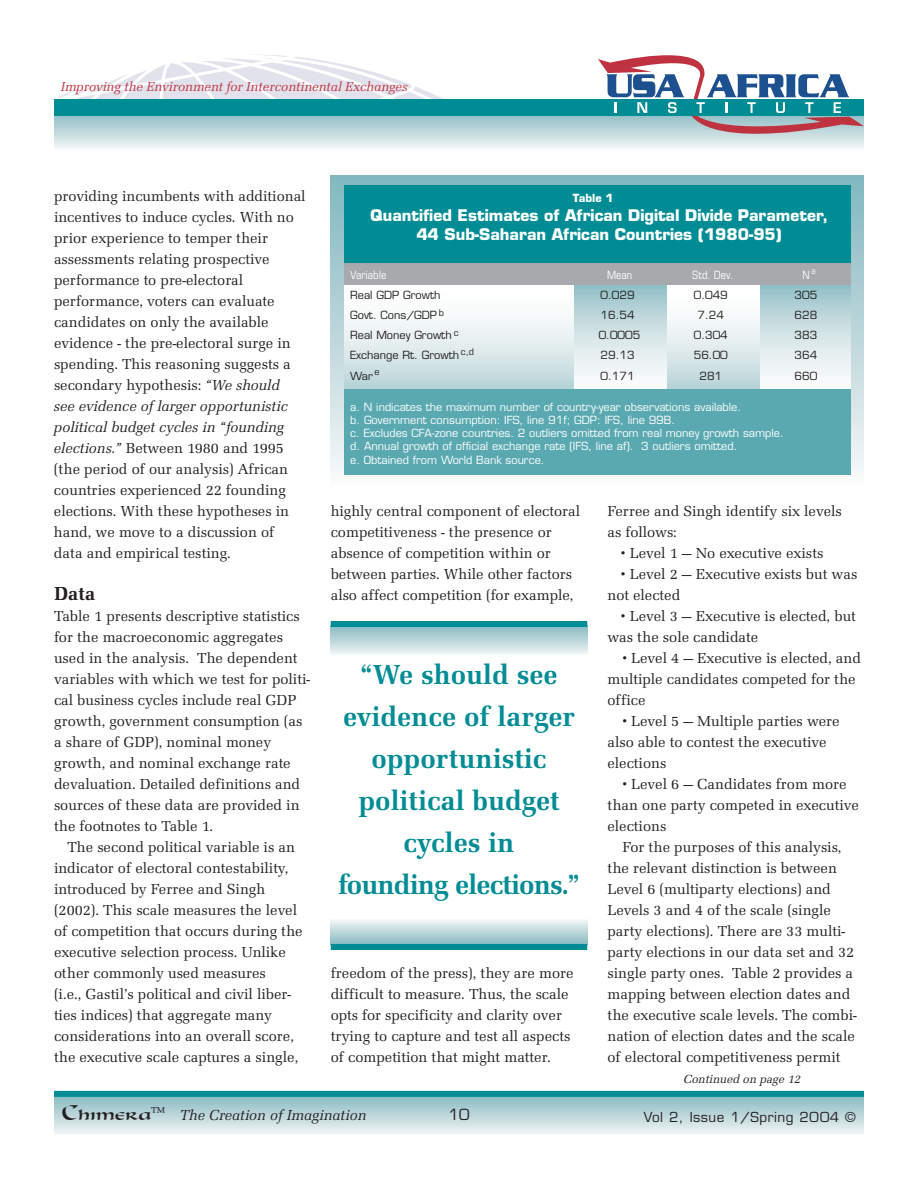
<style>
.page{position:relative;width:918px;height:1188px;background:#fff}
.page>*{position:absolute;margin:0;border:0;box-sizing:border-box;transform-origin:0 0}
.t1{font:700 28.5px/42px "URW Latino T";color:#008c94;text-align:center}
.t2{font:700 19.5px "URW Latino T";color:#231f20}
.t3{font:700 15.6px/18.6px "Eurostile";color:#fff;text-align:center}
.t4{font:15px/21px "URW Latino T";color:#231f20}
.t5{font:italic 15px "URW Latino T";color:#231f20}
.t6{font:15px "Eurostile";color:#231f20}
.t7{font:italic 13.5px "URW Latino T";color:#bf3340}
.t8{font:13.5px "Eurostile";letter-spacing:.035em;color:#231f20}
.t9{font:italic 12px "URW Latino T";color:#231f20}
.t10{font:condensed 11.4px "Eurostile";color:#fff}
.t11{font:10.95px/13.2px "Eurostile";color:#fff}
.t12{font:10.95px "Eurostile";color:#231f20}
.t13{font:700 10.95px "Eurostile";color:#fff}
.t14{font:9px "Eurostile";color:#231f20}
.t15{font:condensed 9px "Eurostile";color:#fff}
.s1{font-style:italic}
.s2{font-family:"Carinthia Demo";font-style:normal;font-size:21px}
</style>
<div class="page">
<svg style="left:58px;top:54px;width:385px;height:45px"></svg>
<svg style="left:54px;top:116px;width:544px;height:32px;background:#c2dadd"></svg>
<div style="left:54px;top:99px;width:810px;height:17px;background:#008c94"></div>
<svg style="left:598px;top:55px;width:266px;height:93px"></svg>
<div style="left:54px;top:1094px;width:810px;height:40px;background:linear-gradient(to bottom,#84b8bf,#eef2f3)"></div>
<div style="left:54px;top:1091px;width:810px;height:6px;background:#008c94"></div>
<div style="left:331px;top:176px;width:533px;height:310px;background:linear-gradient(to bottom,#80b6be,#f8f8f8)"></div>
<svg style="left:344px;top:285px;width:231px;height:105px"></svg>
<svg style="left:575px;top:285px;width:92px;height:105px"></svg>
<svg style="left:759px;top:285px;width:91px;height:105px"></svg>
<svg style="left:667px;top:285px;width:92px;height:105px"></svg>
<div style="left:344px;top:253px;width:506px;height:32px;background:#a7a9ac"></div>
<div style="left:344px;top:185px;width:506px;height:77px;background:#008c94"></div>
<div style="left:344px;top:390px;width:506px;height:85px;background:#5aa9b1"></div>
<svg style="left:331px;top:627px;width:256px;height:27px;background:#bdd7db"></svg>
<div style="left:331px;top:621px;width:256px;height:6px;background:#008c94"></div>
<div style="left:331px;top:920px;width:256px;height:24px;background:linear-gradient(to bottom,#f0f3f3,#90bec6)"></div>
<div style="left:331px;top:944px;width:256px;height:6px;background:#008c94"></div>
<p class="t7" style="left:61px;top:81px;width:349px">Improving the Environment for Intercontinental Exchanges</p>
<p class="t4" style="left:54px;top:187px;width:253px">providing incumbents with additional incentives to induce cycles. With no prior experience to temper their assessments relating prospective performance to pre-electoral performance, voters can evaluate candidates on only the available evidence - the pre-electoral surge in spending. This reasoning suggests a secondary hypothesis: <span class="s1">“We should<br>see evidence of larger opportunistic political budget cycles in “founding elections.”</span> Between 1980 and 1995 (the period of our analysis) African countries experienced 22 founding elections. With these hypotheses in hand, we move to a discussion of data and empirical testing.</p>
<h2 class="t2" style="left:54px;top:584px;width:43px">Data</h2>
<p class="t4" style="left:54px;top:607px;width:258px">Table 1 presents descriptive statistics for the macroeconomic aggregates used in the analysis. The dependent variables with which we test for politi&shy;cal business cycles include real GDP growth, government consumption (as a share of GDP), nominal money growth, and nominal exchange rate devaluation. Detailed definitions and sources of these data are provided in the footnotes to Table 1.</p>
<p class="t4" style="left:54px;top:838px;width:250px;text-indent:13px">The second political variable is an indicator of electoral contestability, introduced by Ferree and Singh (2002). This scale measures the level of competition that occurs during the executive selection process. Unlike other commonly used measures<br>(i.e., Gastil’s political and civil liber&shy;ties indices) that aggregate many considerations into an overall score, the executive scale captures a single,</p>
<p class="t13" style="left:573px;top:194px;width:42px">Table 1</p>
<p class="t3" style="left:370px;top:207px;width:459px">Quantified Estimates of African Digital Divide Parameter,<br>44 Sub-Saharan African Countries (1980-95)</p>
<p class="t10" style="left:350px;top:270px;width:38px">Variable</p>
<p class="t10" style="left:607px;top:270px;width:26px">Mean</p>
<p class="t10" style="left:692px;top:270px;width:43px">Std. Dev.</p>
<p class="t10" style="left:802px;top:270px;width:9px">N</p>
<p class="t12" style="left:350px;top:291px;width:92px">Real GDP Growth</p>
<p class="t12" style="left:601px;top:291px;width:36px">0.029</p>
<p class="t12" style="left:694px;top:291px;width:36px">0.049</p>
<p class="t12" style="left:795px;top:291px;width:24px">305</p>
<p class="t12" style="left:350px;top:311px;width:89px">Govt. Cons/GDP</p>
<p class="t12" style="left:601px;top:311px;width:36px">16.54</p>
<p class="t12" style="left:698px;top:311px;width:28px">7.24</p>
<p class="t12" style="left:795px;top:311px;width:24px">628</p>
<p class="t12" style="left:350px;top:331px;width:103px">Real Money Growth</p>
<p class="t12" style="left:599px;top:331px;width:43px">0.0005</p>
<p class="t12" style="left:694px;top:331px;width:36px">0.304</p>
<p class="t12" style="left:795px;top:331px;width:24px">383</p>
<p class="t12" style="left:350px;top:351px;width:110px">Exchange Rt. Growth</p>
<p class="t12" style="left:601px;top:351px;width:36px">29.13</p>
<p class="t12" style="left:694px;top:351px;width:36px">56.00</p>
<p class="t12" style="left:795px;top:351px;width:24px">364</p>
<p class="t12" style="left:350px;top:371px;width:24px">War</p>
<p class="t12" style="left:601px;top:371px;width:36px">0.171</p>
<p class="t12" style="left:700px;top:371px;width:24px">281</p>
<p class="t12" style="left:795px;top:371px;width:24px">660</p>
<p class="t11" style="left:350px;top:401px;width:435px">a. N indicates the maximum number of country-year observations available.<br>b. Government consumption: IFS, line 91f; GDP: IFS, line 99B.<br>c. Excludes CFA-zone countries. 2 outliers omitted from real money growth sample. d. Annual growth of official exchange rate (IFS, line af). 3 outliers omitted.<br>e. Obtained from World Bank source.</p>
<p class="t15" style="left:812px;top:268px;width:6px">a</p>
<p class="t14" style="left:439px;top:309px;width:7px">b</p>
<p class="t14" style="left:454px;top:329px;width:6px">c</p>
<p class="t14" style="left:461px;top:348px;width:15px">c,d</p>
<p class="t14" style="left:374px;top:369px;width:7px">e</p>
<p class="t4" style="left:331px;top:502px;width:251px">highly central component of electoral competitiveness - the presence or absence of competition within or between parties. While other factors also affect competition (for example,</p>
<h1 class="t1" style="left:338px;top:656px;width:243px">“We should see evidence of larger opportunistic political budget cycles in<br>founding elections.”</h1>
<p class="t4" style="left:331px;top:964px;width:244px">freedom of the press), they are more difficult to measure. Thus, the scale opts for specificity and clarity over trying to capture and test all aspects of competition that might matter.</p>
<p class="t4" style="left:607px;top:502px;width:236px">Ferree and Singh identify six levels as follows:</p>
<p class="t4" style="left:621px;top:544px;width:204px">• Level 1 — No executive exists</p>
<p class="t4" style="left:607px;top:565px;width:251px;text-indent:14px">• Level 2 — Executive exists but was not elected</p>
<p class="t4" style="left:607px;top:607px;width:250px;text-indent:14px">• Level 3 — Executive is elected, but was the sole candidate</p>
<p class="t4" style="left:607px;top:649px;width:255px;text-indent:15px">• Level 4 — Executive is elected, and multiple candidates competed for the office</p>
<p class="t4" style="left:607px;top:712px;width:234px;text-indent:15px">• Level 5 — Multiple parties were also able to contest the executive elections</p>
<p class="t4" style="left:607px;top:775px;width:253px;text-indent:15px">• Level 6 — Candidates from more than one party competed in executive elections</p>
<p class="t4" style="left:607px;top:838px;width:251px;text-indent:15px">For the purposes of this analysis, the relevant distinction is between Level 6 (multiparty elections) and Levels 3 and 4 of the scale (single party elections). There are 33 multi&shy;party elections in our data set and 32 single party ones. Table 2 provides a mapping between election dates and the executive scale levels. The combi&shy;nation of election dates and the scale of electoral competitiveness permit</p>
<p class="t9" style="left:683px;top:1073px;width:121px">Continued on page 12</p>
<p class="t5" style="left:62px;top:1108px;width:306px"><span class="s2">Chimera</span><sup>™</sup> The Creation of Imagination</p>
<p class="t6" style="left:449px;top:1109px;width:22px">10</p>
<p class="t8" style="left:644px;top:1112px;width:213px">Vol 2, Issue 1/Spring 2004 ©</p>
</div>
